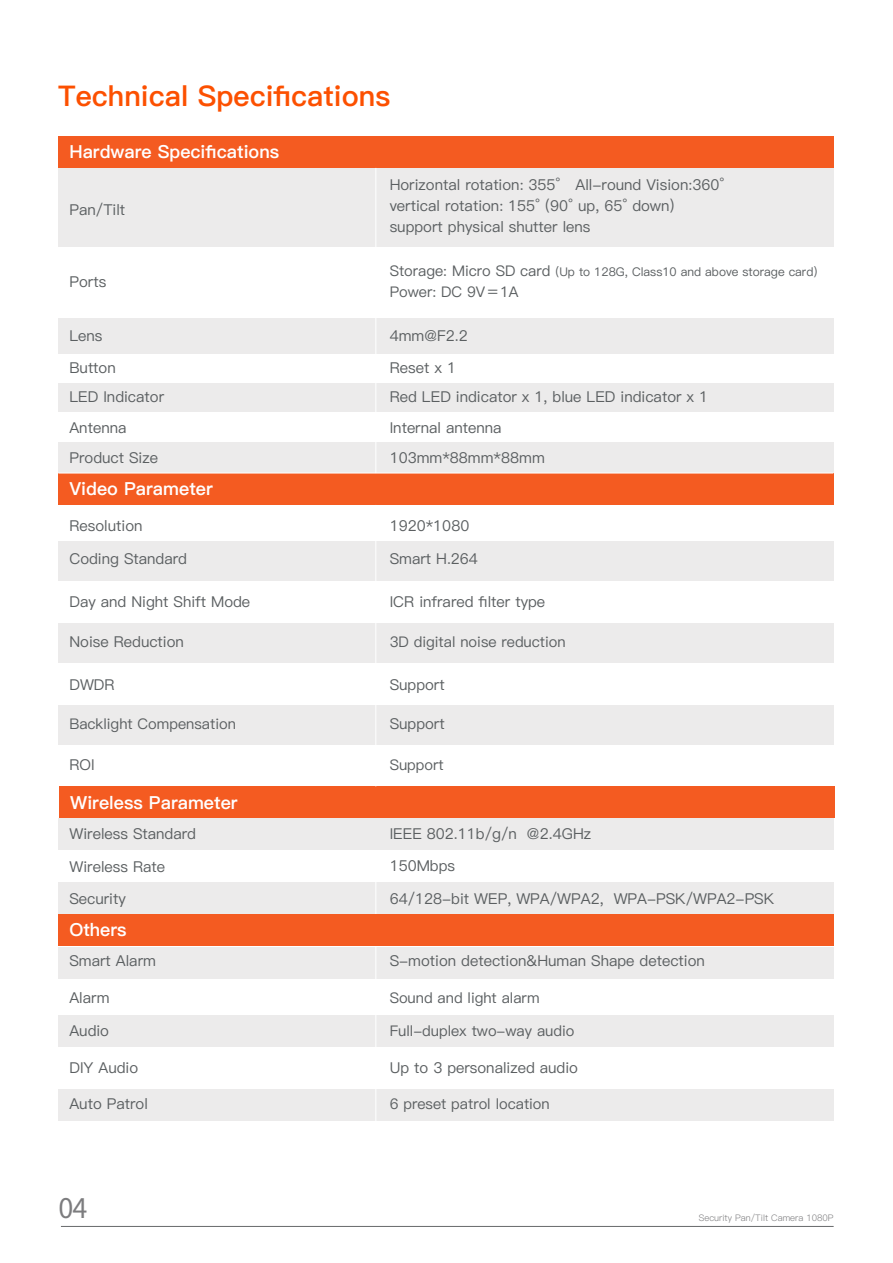
<style>
.page{position:relative;width:893px;height:1263px;background:#fff}
.page>*{position:absolute;margin:0;border:0;box-sizing:border-box;transform-origin:0 0}
.t1{font:28.5px "Ping Fang SC Heavy";color:#fc5000}
.t2{font:27px "Source Han Sans CN";color:#7c7c7e}
.t3{font:18px "Ping Fang SC Heavy";color:#fff}
.t4{font:15px/21px "Ping Fang SC Medium";color:#5b5f61}
.t5{font:14.7px "Ping Fang SC Medium";color:#5b5f61}
.t6{font:12px "Ping Fang SC Medium";color:#5b5f61}
.t7{font:9px "Ping Fang SC Regular";color:#7c7c7e}
.s1{font-size:14.7px}
</style>
<div class="page">
<div style="left:58px;top:705px;width:775px;height:40px;background:#ecebeb"></div>
<div style="left:58px;top:623px;width:775px;height:40px;background:#ecebeb"></div>
<div style="left:58px;top:541px;width:775px;height:39px;background:#ecebeb"></div>
<hr style="left:61px;top:1226px;width:773px;height:1px;background:#67696b">
<div style="left:58px;top:136px;width:775px;height:32px;background:#f45b21"></div>
<div style="left:58px;top:168px;width:775px;height:78px;background:#ecebeb"></div>
<div style="left:58px;top:318px;width:775px;height:36px;background:#ecebeb"></div>
<div style="left:58px;top:882px;width:775px;height:32px;background:#ecebeb"></div>
<div style="left:58px;top:818px;width:775px;height:32px;background:#ecebeb"></div>
<div style="left:58px;top:383px;width:775px;height:29px;background:#ecebeb"></div>
<div style="left:58px;top:442px;width:775px;height:32px;background:#ecebeb"></div>
<div style="left:58px;top:473px;width:775px;height:32px;background:#f45b21"></div>
<hr style="left:58px;top:473px;width:775px;height:1px;background:#fff">
<hr style="left:375px;top:882px;width:1px;height:32px;background:#fff">
<div style="left:58px;top:946px;width:775px;height:32px;background:#ecebeb"></div>
<div style="left:59px;top:786px;width:775px;height:32px;background:#f45b21"></div>
<div style="left:58px;top:1088px;width:775px;height:32px;background:#ecebeb"></div>
<div style="left:58px;top:1015px;width:775px;height:32px;background:#ecebeb"></div>
<div style="left:58px;top:914px;width:775px;height:32px;background:#f45b21"></div>
<hr style="left:375px;top:946px;width:1px;height:203px;background:#fff">
<hr style="left:375px;top:168px;width:1px;height:305px;background:#fff">
<hr style="left:375px;top:505px;width:1px;height:281px;background:#fff">
<h1 class="t1" style="left:58px;top:79px;width:333px">Technical Specifications</h1>
<p class="t3" style="left:69px;top:141px;width:211px">Hardware Specifications</p>
<p class="t4" style="left:69px;top:199px;width:57px">Pan/Tilt</p>
<p class="t4" style="left:69px;top:271px;width:38px">Ports</p>
<p class="t4" style="left:69px;top:326px;width:35px">Lens</p>
<p class="t4" style="left:390px;top:174px;width:336px">Horizontal rotation: 355° All-round Vision:360° vertical rotation: 155° (90° up, 65° down) support physical shutter lens</p>
<p class="t6" style="left:390px;top:265px;width:429px"><span class="s1">Storage: Micro SD card</span> (Up to 128G, Class10 and above storage card)</p>
<p class="t5" style="left:390px;top:283px;width:130px">Power: DC 9V＝1A</p>
<p class="t4" style="left:390px;top:326px;width:80px">4mm@F2.2</p>
<p class="t4" style="left:69px;top:358px;width:48px">Button</p>
<p class="t4" style="left:390px;top:354px;width:320px;line-height:28.7px">Reset x 1<br>Red LED indicator x 1, blue LED indicator x 1</p>
<p class="t4" style="left:69px;top:382px;width:96px;line-height:30.3px">LED Indicator<br>Antenna<br>Product Size</p>
<p class="t4" style="left:390px;top:413px;width:157px;line-height:30px">Internal antenna<br>103mm*88mm*88mm</p>
<p class="t3" style="left:69px;top:477px;width:145px">Video Parameter</p>
<p class="t4" style="left:69px;top:515px;width:75px">Resolution</p>
<p class="t4" style="left:390px;top:515px;width:81px">1920*1080</p>
<p class="t4" style="left:69px;top:548px;width:119px">Coding Standard</p>
<p class="t4" style="left:390px;top:548px;width:90px">Smart H.264</p>
<p class="t4" style="left:69px;top:591px;width:182px">Day and Night Shift Mode</p>
<p class="t4" style="left:390px;top:591px;width:157px">ICR infrared filter type</p>
<p class="t4" style="left:69px;top:631px;width:116px">Noise Reduction</p>
<p class="t5" style="left:390px;top:633px;width:178px">3D digital noise reduction</p>
<p class="t4" style="left:69px;top:674px;width:47px">DWDR</p>
<p class="t4" style="left:390px;top:674px;width:57px">Support</p>
<p class="t5" style="left:69px;top:715px;width:168px">Backlight Compensation</p>
<p class="t4" style="left:390px;top:714px;width:57px">Support</p>
<p class="t4" style="left:69px;top:754px;width:27px">ROI</p>
<p class="t3" style="left:70px;top:792px;width:169px">Wireless Parameter</p>
<p class="t4" style="left:69px;top:817px;width:128px;line-height:33px">Wireless Standard<br>Wireless Rate</p>
<p class="t5" style="left:390px;top:755px;width:55px">Support</p>
<p class="t4" style="left:390px;top:823px;width:203px">IEEE 802.11b/g/n @2.4GHz</p>
<p class="t4" style="left:390px;top:856px;width:67px">150Mbps</p>
<p class="t4" style="left:69px;top:888px;width:58px">Security</p>
<p class="t4" style="left:390px;top:888px;width:386px">64/128-bit WEP, WPA/WPA2, WPA-PSK/WPA2-PSK</p>
<p class="t3" style="left:69px;top:919px;width:59px">Others</p>
<p class="t4" style="left:69px;top:951px;width:88px">Smart Alarm</p>
<p class="t4" style="left:390px;top:951px;width:317px">S-motion detection&amp;Human Shape detection</p>
<p class="t4" style="left:69px;top:987px;width:42px">Alarm</p>
<p class="t5" style="left:390px;top:989px;width:151px">Sound and light alarm</p>
<p class="t4" style="left:69px;top:1020px;width:41px">Audio</p>
<p class="t5" style="left:390px;top:1022px;width:186px">Full-duplex two-way audio</p>
<p class="t4" style="left:69px;top:1057px;width:70px">DIY Audio</p>
<p class="t4" style="left:390px;top:1057px;width:190px">Up to 3 personalized audio</p>
<p class="t4" style="left:69px;top:1093px;width:80px">Auto Patrol</p>
<p class="t5" style="left:390px;top:1095px;width:162px">6 preset patrol location</p>
<h2 class="t2" style="left:59px;top:1193px;width:30px">04</h2>
<p class="t7" style="left:699px;top:1212px;width:136px">Security Pan/Tilt Camera 1080P</p>
</div>
